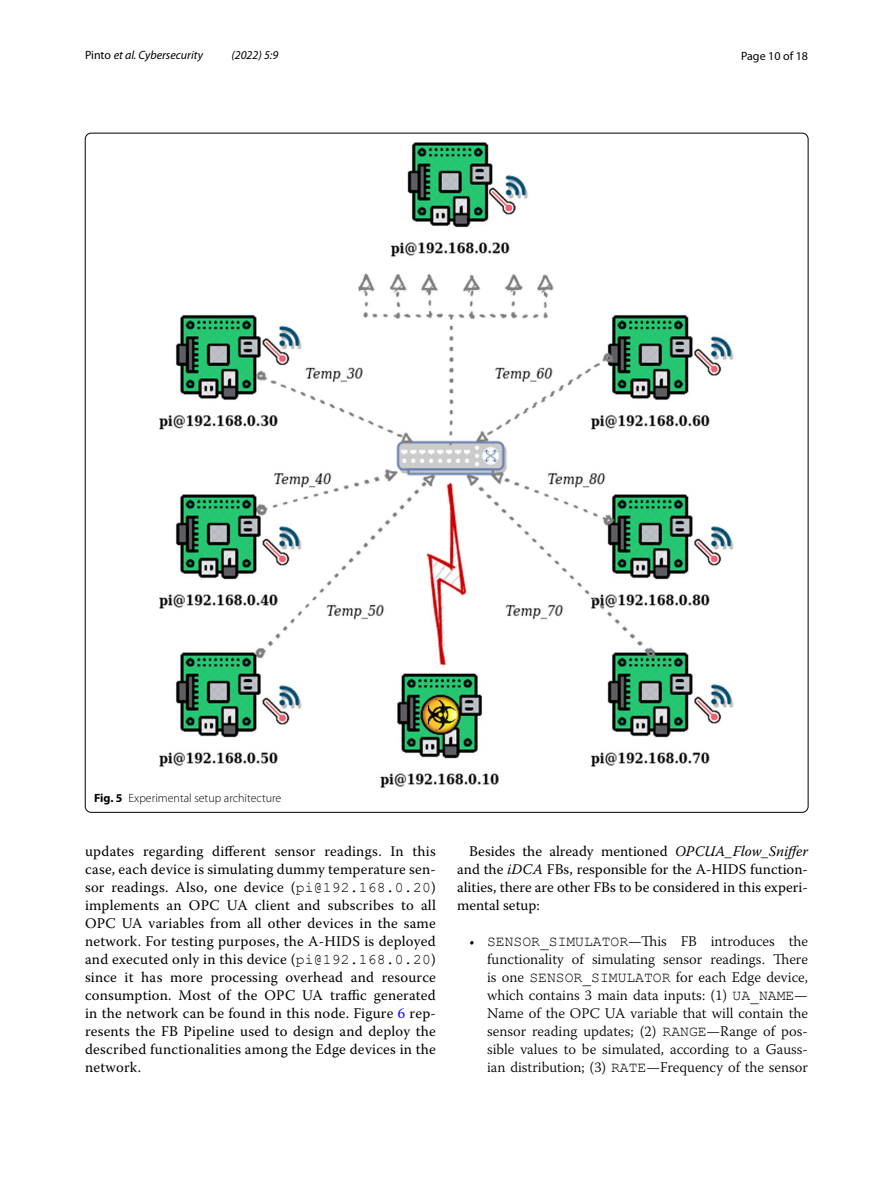
<style>
.page{position:relative;width:893px;height:1187px;background:#fff}
.page>*{position:absolute;margin:0;border:0;box-sizing:border-box;transform-origin:0 0}
.t1{font:14.7px/18px "Warnock Pro";letter-spacing:.01em;color:#000;text-align:justify}
.t2{font:300 14.7px/18px "Warnock Pro";color:#000;text-align:justify}
.t3{font:300 12px "Myriad Pro";color:#000}
.t4{font:italic 12px "Myriad Pro";color:#000}
.t5{font:12px "Myriad Pro";color:#000}
.s1{font-style:normal}
.s2{font-weight:700}
.s3{font-family:"Courier New"}
.s4{color:#00f}
.s5{font-style:italic}
.s6{font-family:"Courier New";font-weight:400}
</style>
<div class="page">
<img style="left:160px;top:142px;width:574px;height:645px">
<p class="t4" style="left:85px;top:48px;width:119px"><span class="s1">Pinto</span> et al. Cybersecurity</p>
<p class="t4" style="left:231px;top:48px;width:48px">(2022) 5:9</p>
<p class="t5" style="left:741px;top:48px;width:68px">Page 10 of 18</p>
<p class="t3" style="left:94px;top:791px;width:189px"><span class="s2">Fig. 5</span> Experimental setup architecture</p>
<p class="t1" style="left:85px;top:841px;width:352px">updates regarding different sensor readings. In this case, each device is simulating dummy temperature sen&shy;sor readings. Also, one device (<span class="s3">pi@192.168.0.20</span>) implements an OPC UA client and subscribes to all OPC UA variables from all other devices in the same network. For testing purposes, the A-HIDS is deployed and executed only in this device (<span class="s3">pi@192.168.0.20</span>) since it has more processing overhead and resource consumption. Most of the OPC UA traffic generated in the network can be found in this node. Figure <span class="s4">6</span> rep&shy;resents the FB Pipeline used to design and deploy the described functionalities among the Edge devices in the network.</p>
<p class="t1" style="left:457px;top:841px;width:352px;text-indent:12px">Besides the already mentioned <span class="s5">OPCUA_Flow_Sniffer </span>and the <span class="s5">iDCA</span> FBs, responsible for the A-HIDS function&shy;alities, there are other FBs to be considered in this experi&shy;mental setup:</p>
<p class="t2" style="left:487px;top:932px;width:322px;text-indent:-18px">• <span class="s6">SENSOR_SIMULATOR</span>—This FB introduces the functionality of simulating sensor readings. There is one <span class="s6">SENSOR_SIMULATOR</span> for each Edge device, which contains 3 main data inputs: (1) <span class="s6">UA_NAME</span>— Name of the OPC UA variable that will contain the sensor reading updates; (2) <span class="s6">RANGE</span>—Range of pos&shy;sible values to be simulated, according to a Gauss&shy;ian distribution; (3) <span class="s6">RATE</span>—Frequency of the sensor</p>
</div>
